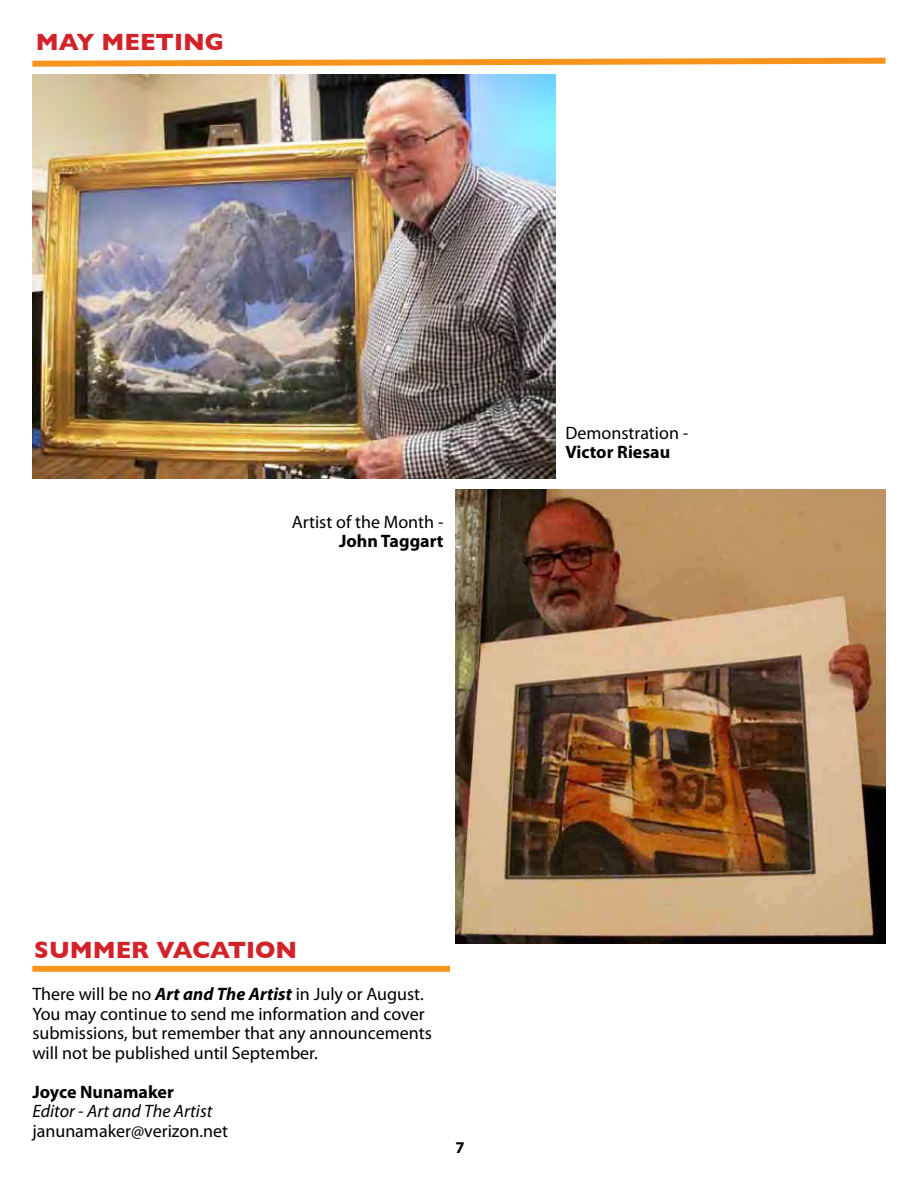
<style>
.page{position:relative;width:918px;height:1188px;background:#fff}
.page>*{position:absolute;margin:0;border:0;box-sizing:border-box;transform-origin:0 0}
.t1{font:700 24px "Gill Sans";color:#d2232a}
.t2{font:18px/19.5px "Myriad Pro";color:#000}
.t3{font:700 18px "Myriad Pro";color:#000}
.t4{font:italic 18px "Myriad Pro";color:#000}
.t5{font:700 16.5px "Myriad Pro";color:#000}
.s1{font-weight:700;font-style:italic}
</style>
<div class="page">
<svg style="left:32px;top:57px;width:854px;height:10px"></svg>
<div style="left:32px;top:966px;width:418px;height:6px;background:#f7941e"></div>
<img style="left:32px;top:74px;width:524px;height:405px">
<img style="left:456px;top:489px;width:430px;height:455px">
<h1 class="t1" style="left:36px;top:28px;width:190px">MAY MEETING</h1>
<p class="t2" style="left:292px;top:512px;width:153px">Artist of the Month -</p>
<p class="t3" style="left:339px;top:530px;width:106px">John Taggart</p>
<p class="t2" style="left:566px;top:423px;width:124px">Demonstration -</p>
<p class="t3" style="left:566px;top:440px;width:106px">Victor Riesau</p>
<h1 class="t1" style="left:34px;top:936px;width:264px">SUMMER VACATION</h1>
<p class="t2" style="left:32px;top:984px;width:401px">There will be no <span class="s1">Art and The Artist</span> in July or August.<br>You may continue to send me information and cover submissions, but remember that any announcements will not be published until September.</p>
<p class="t3" style="left:32px;top:1080px;width:143px">Joyce Nunamaker</p>
<p class="t4" style="left:32px;top:1100px;width:182px">Editor - Art and The Artist</p>
<p class="t2" style="left:32px;top:1121px;width:197px">janunamaker@verizon.net</p>
<p class="t5" style="left:455px;top:1137px;width:11px">7</p>
</div>
